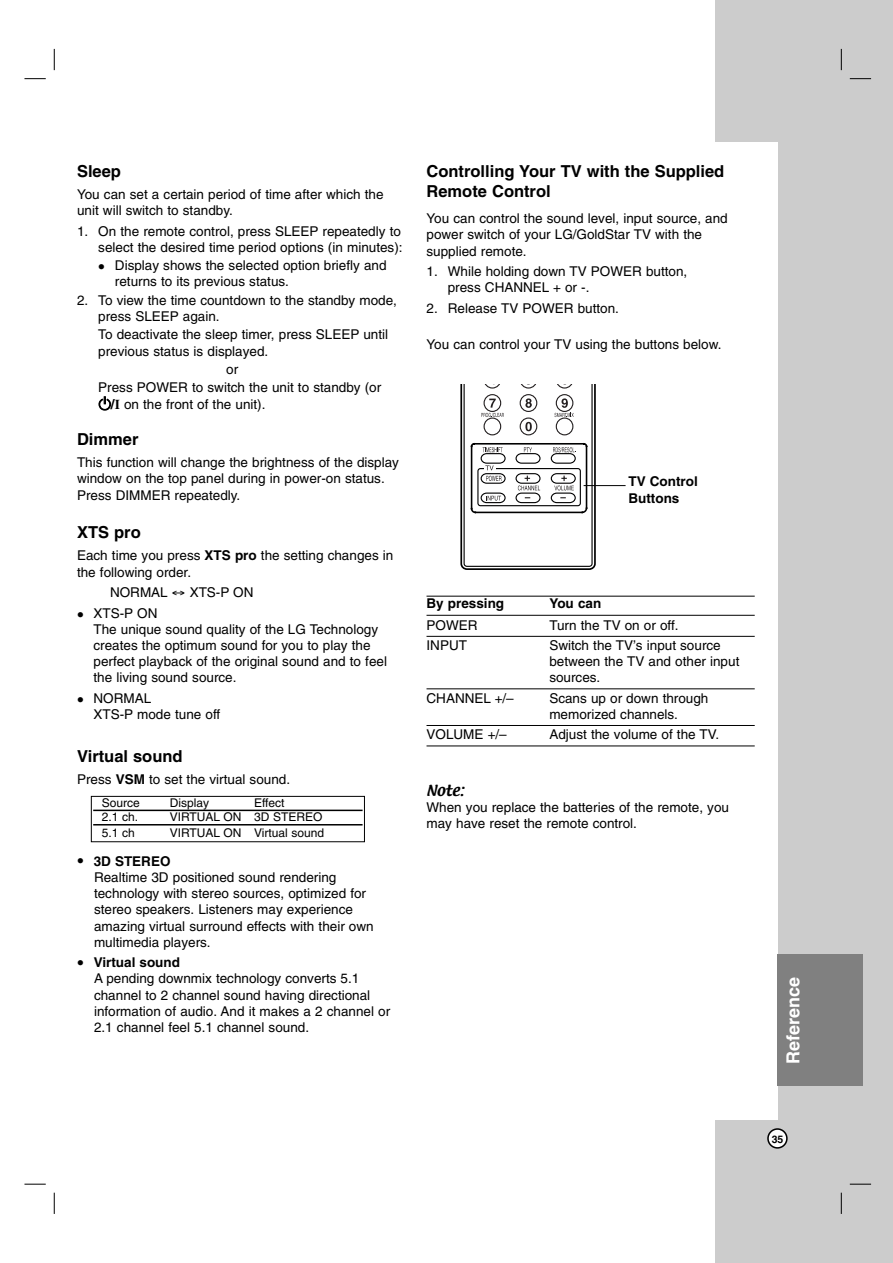
<style>
.page{position:relative;width:893px;height:1263px;background:#fff}
.page>*{position:absolute;margin:0;border:0;box-sizing:border-box;transform-origin:0 0}
.t1{font:700 18px "Helvetica";color:#fff}
.t2{font:700 16.5px/19.8px "Helvetica";color:#000}
.t3{font:13.5px/16.2px "Helvetica";color:#000}
.t4{font:700 13.5px/16.2px "Helvetica";color:#000}
.t5{font:13.5px "Textile";color:#000}
.t6{font:12px "Helvetica";color:#000}
.t7{font:700 10.5px "Helvetica";color:#000}
.s1{font-family:"Sony PS Common"}
.s2{font-weight:700}
.s3{font-family:"Times";font-weight:700}
</style>
<div class="page">
<div style="left:715px;top:0;width:177px;height:1263px;background:#ccc"></div>
<div style="left:640px;top:142px;width:137px;height:978px;background:#fff"></div>
<svg style="left:767px;top:1128px;width:20px;height:21px"></svg>
<div style="left:777px;top:955px;width:85px;height:131px;background:#808080"></div>
<svg style="left:54px;top:49px;width:1px;height:21px"></svg>
<svg style="left:840px;top:49px;width:1px;height:21px"></svg>
<svg style="left:54px;top:1193px;width:1px;height:21px"></svg>
<svg style="left:840px;top:1193px;width:1px;height:21px"></svg>
<svg style="left:24px;top:78px;width:22px;height:1px"></svg>
<svg style="left:849px;top:78px;width:22px;height:1px"></svg>
<svg style="left:24px;top:1184px;width:22px;height:1px"></svg>
<svg style="left:849px;top:1184px;width:22px;height:1px"></svg>
<hr style="left:426px;top:596px;width:328px;height:1px;background:#000">
<hr style="left:426px;top:615px;width:328px;height:1px;background:#000">
<hr style="left:426px;top:636px;width:328px;height:1px;background:#000">
<hr style="left:426px;top:688px;width:328px;height:1px;background:#000">
<hr style="left:426px;top:725px;width:328px;height:1px;background:#000">
<hr style="left:426px;top:746px;width:328px;height:1px;background:#000">
<svg style="left:460px;top:384px;width:135px;height:186px"></svg>
<hr style="left:583px;top:485px;width:42px;height:1px;background:#000">
<hr style="left:93px;top:810px;width:269px;height:1px;background:#000">
<hr style="left:93px;top:824px;width:269px;height:2px;background:#000">
<div style="left:91px;top:796px;width:274px;height:46px;border:1px solid #000"></div>
<p class="t2" style="left:77px;top:163px;width:46px">Sleep</p>
<p class="t3" style="left:77px;top:188px;width:308px">You can set a certain period of time after which the unit will switch to standby.</p>
<p class="t3" style="left:77px;top:224px;width:327px;text-align:right">1. On the remote control, press SLEEP repeatedly to select the desired time period options (in minutes):</p>
<p class="t3" style="left:115px;top:259px;width:273px">Display shows the selected option briefly and returns to its previous status.</p>
<p class="t3" style="left:98px;top:293px;width:300px;text-indent:-21px">2. To view the time countdown to the standby mode, press SLEEP again.</p>
<p class="t3" style="left:98px;top:328px;width:291px">To deactivate the sleep timer, press SLEEP until previous status is displayed.</p>
<p class="t3" style="left:98px;top:362px;width:284px;line-height:17.7px;text-indent:128px">or<br>Press POWER to switch the unit to standby (or<br><span class="s1">1</span><span class="s2">/</span><span class="s3">I</span> on the front of the unit).</p>
<p class="t2" style="left:77px;top:431px;width:63px">Dimmer</p>
<p class="t3" style="left:77px;top:456px;width:323px">This function will change the brightness of the display window on the top panel during in power-on status.<br>Press DIMMER repeatedly.</p>
<p class="t2" style="left:77px;top:524px;width:65px">XTS pro</p>
<p class="t3" style="left:77px;top:549px;width:318px">Each time you press <span class="s2">XTS pro</span> the setting changes in the following order.</p>
<p class="t3" style="left:93px;top:583px;width:161px;line-height:20.5px;text-indent:17px">NORMAL ↔ XTS-P ON<br>XTS-P ON</p>
<p class="t3" style="left:93px;top:622px;width:295px">The unique sound quality of the LG Technology creates the optimum sound for you to play the perfect playback of the original sound and to feel the living sound source.</p>
<p class="t3" style="left:93px;top:691px;width:128px">NORMAL<br>XTS-P mode tune off</p>
<p class="t2" style="left:77px;top:748px;width:107px">Virtual sound</p>
<p class="t3" style="left:77px;top:772px;width:215px">Press <span class="s2">VSM</span> to set the virtual sound.</p>
<p class="t6" style="left:102px;top:798px;width:40px">Source</p>
<p class="t6" style="left:170px;top:798px;width:41px">Display</p>
<p class="t6" style="left:254px;top:798px;width:32px">Effect</p>
<p class="t6" style="left:102px;top:813px;width:38px">2.1 ch.</p>
<p class="t6" style="left:170px;top:813px;width:154px">VIRTUAL ON 3D STEREO</p>
<p class="t6" style="left:102px;top:829px;width:35px">5.1 ch</p>
<p class="t6" style="left:170px;top:829px;width:156px">VIRTUAL ON Virtual sound</p>
<p class="t4" style="left:94px;top:854px;width:78px">3D STEREO</p>
<p class="t3" style="left:94px;top:870px;width:281px">Realtime 3D positioned sound rendering technology with stereo sources, optimized for stereo speakers. Listeners may experience amazing virtual surround effects with their own multimedia players.</p>
<p class="t4" style="left:94px;top:956px;width:88px">Virtual sound</p>
<p class="t3" style="left:94px;top:972px;width:297px">A pending downmix technology converts 5.1 channel to 2 channel sound having directional information of audio. And it makes a 2 channel or 2.1 channel feel 5.1 channel sound.</p>
<p class="t2" style="left:426px;top:163px;width:299px">Controlling Your TV with the Supplied<br>Remote Control</p>
<p class="t3" style="left:426px;top:212px;width:303px">You can control the sound level, input source, and power switch of your LG/GoldStar TV with the supplied remote.</p>
<p class="t3" style="left:448px;top:264px;width:241px;text-indent:-21px">1. While holding down TV POWER button, press CHANNEL + or -.</p>
<p class="t3" style="left:426px;top:301px;width:194px">2. Release TV POWER button.</p>
<p class="t3" style="left:426px;top:338px;width:296px">You can control your TV using the buttons below.</p>
<p class="t4" style="left:628px;top:475px;width:71px">TV Control<br>Buttons</p>
<p class="t4" style="left:426px;top:597px;width:79px">By pressing</p>
<p class="t4" style="left:549px;top:597px;width:53px">You can</p>
<p class="t3" style="left:426px;top:618px;width:52px">POWER</p>
<p class="t3" style="left:549px;top:618px;width:131px">Turn the TV on or off.</p>
<p class="t3" style="left:426px;top:638px;width:42px">INPUT</p>
<p class="t3" style="left:549px;top:638px;width:191px">Switch the TV’s input source between the TV and other input sources.</p>
<p class="t3" style="left:426px;top:691px;width:89px">CHANNEL +/–</p>
<p class="t3" style="left:549px;top:691px;width:161px">Scans up or down through memorized channels.</p>
<p class="t3" style="left:426px;top:728px;width:82px">VOLUME +/–</p>
<p class="t3" style="left:549px;top:728px;width:171px">Adjust the volume of the TV.</p>
<p class="t5" style="left:426px;top:782px;width:39px">Note:</p>
<p class="t3" style="left:426px;top:801px;width:304px">When you replace the batteries of the remote, you may have reset the remote control.</p>
<h1 class="t1" style="left:786px;top:1064px;width:89px;rotate:-90deg">Reference</h1>
<p class="t7" style="left:771px;top:1135px;width:13px">35</p>
</div>
